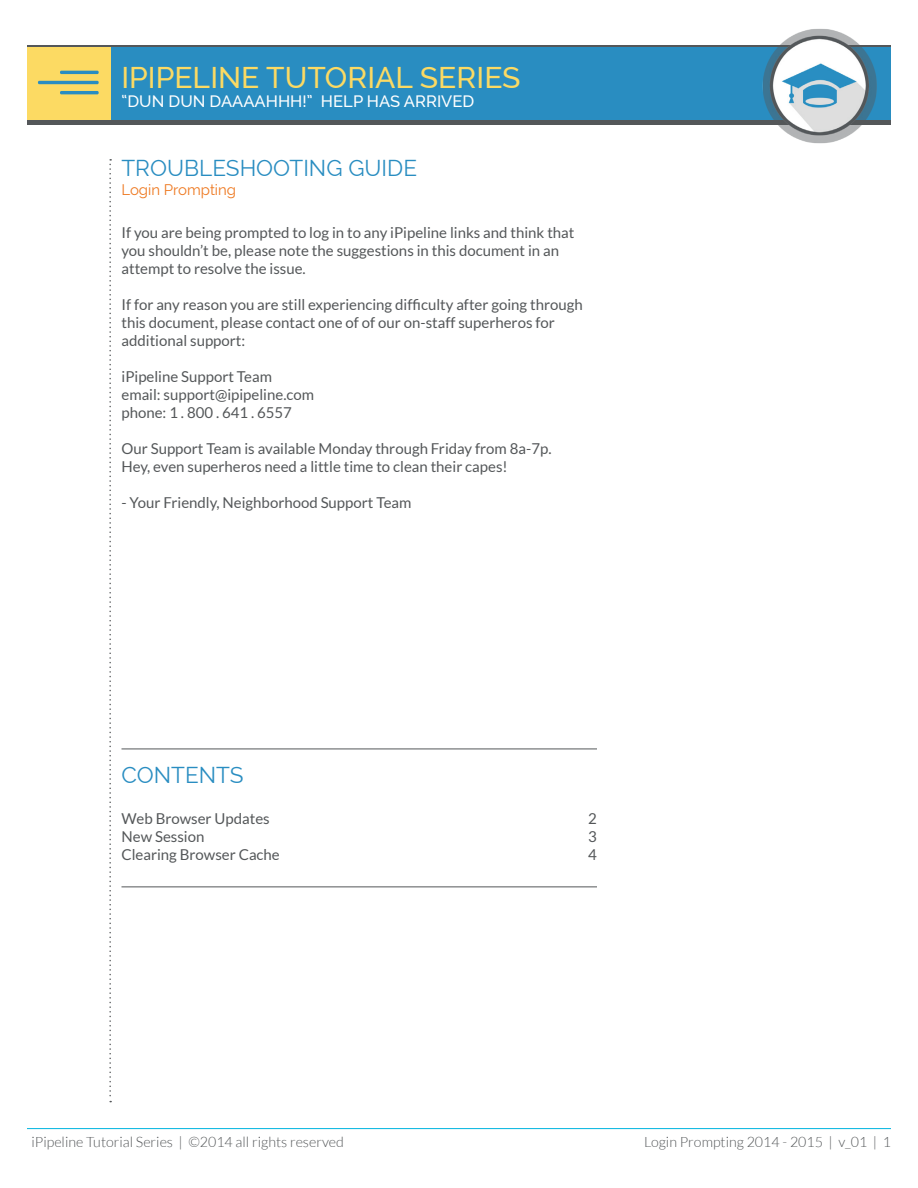
<style>
.page{position:relative;width:918px;height:1188px;background:#fff}
.page>*{position:absolute;margin:0;border:0;box-sizing:border-box;transform-origin:0 0}
.t1{font:500 30px "Raleway";color:#fcda63}
.t2{font:22.5px "Raleway";color:#298dc1}
.t3{font:500 16.5px "Raleway";color:#fff}
.Body_Copy{font:15px/18px "Lato";color:#545759}
.Subtitle{font:15px "Raleway";color:#ee7a23}
.t4{font:300 14.25px "Lato";color:#545759}
</style>
<div class="page">
<hr style="left:27px;top:1128px;width:864px;height:1px;background:#00b5e0">
<svg style="left:109px;top:159px;width:2px;height:943px"></svg>
<hr style="left:122px;top:749px;width:475px;height:1px;background:#545759">
<hr style="left:122px;top:886px;width:475px;height:1px;background:#545759">
<div style="left:27px;top:46px;width:864px;height:74px;background:#298dc1"></div>
<div style="left:27px;top:46px;width:83px;height:74px;background:#fcda63"></div>
<div style="left:27px;top:120px;width:864px;height:5px;background:#545759"></div>
<hr style="left:27px;top:45px;width:864px;height:1px;background:#545759">
<hr style="left:60px;top:71px;width:39px;height:3px;background:#298dc2;border-radius:2px">
<hr style="left:38px;top:81px;width:61px;height:3px;background:#298dc2;border-radius:2px">
<hr style="left:60px;top:91px;width:39px;height:3px;background:#298dc2;border-radius:2px">
<img style="left:761px;top:29px;width:118px;height:115px">
<h1 class="t1" style="left:122px;top:61px;width:401px">IPIPELINE TUTORIAL SERIES</h1>
<p class="t3" style="left:122px;top:92px;width:354px">“DUN DUN DAAAAHHH!” HELP HAS ARRIVED</p>
<p class="t2" style="left:122px;top:155px;width:297px">TROUBLESHOOTING GUIDE</p>
<p class="Subtitle" style="left:122px;top:181px;width:116px">Login Prompting</p>
<p class="Body_Copy" style="left:122px;top:223px;width:455px">If you are being prompted to log in to any iPipeline links and think that you shouldn’t be, please note the suggestions in this document in an attempt to resolve the issue.</p>
<p class="Body_Copy" style="left:122px;top:295px;width:463px">If for any reason you are still experiencing difficulty after going through this document, please contact one of of our on-staff superheros for additional support:</p>
<p class="Body_Copy" style="left:122px;top:367px;width:152px">iPipeline Support Team</p>
<p class="Body_Copy" style="left:122px;top:385px;width:194px">email: support@ipipeline.com</p>
<p class="Body_Copy" style="left:122px;top:403px;width:172px">phone: 1 . 800 . 641 . 6557</p>
<p class="Body_Copy" style="left:122px;top:439px;width:432px">Our Support Team is available Monday through Friday from 8a-7p.</p>
<p class="Body_Copy" style="left:122px;top:457px;width:388px">Hey, even superheros need a little time to clean their capes!</p>
<p class="Body_Copy" style="left:122px;top:493px;width:291px">- Your Friendly, Neighborhood Support Team</p>
<p class="t2" style="left:122px;top:762px;width:124px">CONTENTS</p>
<p class="Body_Copy" style="left:122px;top:809px;width:150px">Web Browser Updates</p>
<p class="Body_Copy" style="left:122px;top:827px;width:84px">New Session</p>
<p class="Body_Copy" style="left:122px;top:845px;width:160px">Clearing Browser Cache</p>
<p class="Body_Copy" style="left:588px;top:809px;width:10px">2</p>
<p class="Body_Copy" style="left:588px;top:827px;width:10px">3</p>
<p class="Body_Copy" style="left:588px;top:845px;width:10px">4</p>
<p class="t4" style="left:32px;top:1135px;width:314px">iPipeline Tutorial Series | ©2014 all rights reserved</p>
<p class="t4" style="left:644px;top:1135px;width:248px">Login Prompting 2014 - 2015 | v_01 | 1</p>
</div>
